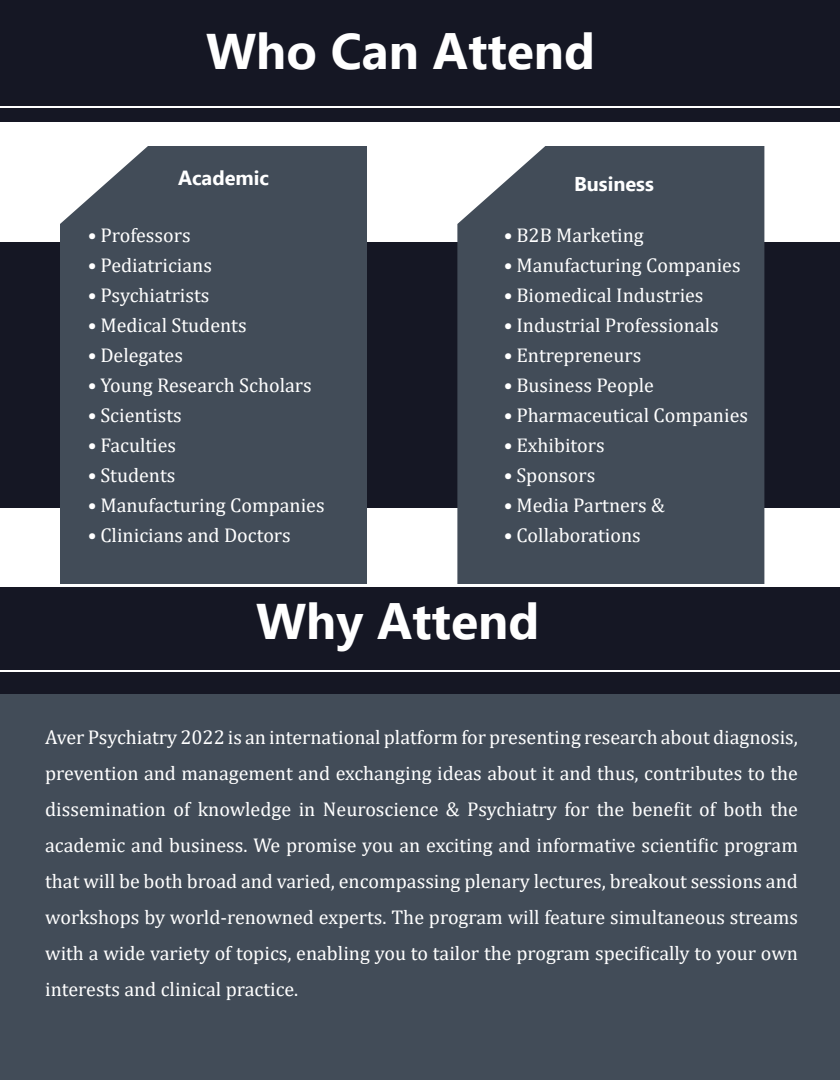
<style>
.page{position:relative;width:840px;height:1080px;background:#fff}
.page>*{position:absolute;margin:0;border:0;box-sizing:border-box;transform-origin:0 0}
.t1{font:700 50px "Ebrima";color:#fff}
.t2{font:20px/36px "Cambria";color:#fff;text-align:justify}
.t3{font:700 20px "Ebrima";color:#fff}
</style>
<div class="page">
<div style="left:0;top:242px;width:840px;height:266px;background:#151724"></div>
<div style="left:0;top:641px;width:840px;height:439px;background:#424c58"></div>
<div style="left:0;top:0;width:840px;height:122px;background:#151724"></div>
<hr style="left:0;top:106px;width:840px;height:2px;background:#fff">
<div style="left:60px;top:146px;width:307px;height:438px;background:#424c58"></div>
<div style="left:457px;top:146px;width:307px;height:438px;background:#424c58"></div>
<div style="left:0;top:588px;width:840px;height:106px;background:#151724"></div>
<hr style="left:0;top:670px;width:840px;height:2px;background:#fff">
<h1 class="t1" style="left:206px;top:12px;width:391px">Who Can Attend</h1>
<p class="t3" style="left:178px;top:162px;width:93px">Academic</p>
<p class="t3" style="left:574px;top:168px;width:81px">Business</p>
<p class="t2" style="left:504px;top:217px;width:142px">• B2B Marketing</p>
<p class="t2" style="left:504px;top:247px;width:238px">• Manufacturing Companies</p>
<p class="t2" style="left:504px;top:277px;width:201px">• Biomedical Industries</p>
<p class="t2" style="left:504px;top:307px;width:217px">• Industrial Professionals</p>
<p class="t2" style="left:504px;top:337px;width:139px">• Entrepreneurs</p>
<p class="t2" style="left:504px;top:367px;width:152px">• Business People</p>
<p class="t2" style="left:504px;top:397px;width:246px">• Pharmaceutical Companies</p>
<p class="t2" style="left:504px;top:427px;width:102px">• Exhibitors</p>
<p class="t2" style="left:504px;top:457px;width:93px">• Sponsors</p>
<p class="t2" style="left:504px;top:487px;width:163px">• Media Partners &amp;</p>
<p class="t2" style="left:504px;top:517px;width:139px">• Collaborations</p>
<p class="t2" style="left:88px;top:217px;width:104px">• Professors</p>
<p class="t2" style="left:88px;top:247px;width:126px">• Pediatricians</p>
<p class="t2" style="left:88px;top:277px;width:123px">• Psychiatrists</p>
<p class="t2" style="left:88px;top:307px;width:160px">• Medical Students</p>
<p class="t2" style="left:88px;top:337px;width:97px">• Delegates</p>
<p class="t2" style="left:88px;top:367px;width:225px">• Young Research Scholars</p>
<p class="t2" style="left:88px;top:397px;width:96px">• Scientists</p>
<p class="t2" style="left:88px;top:427px;width:90px">• Faculties</p>
<p class="t2" style="left:88px;top:457px;width:89px">• Students</p>
<p class="t2" style="left:88px;top:487px;width:238px">• Manufacturing Companies</p>
<p class="t2" style="left:88px;top:517px;width:205px">• Clinicians and Doctors</p>
<h1 class="t1" style="left:256px;top:582px;width:285px">Why Attend</h1>
<p class="t2" style="left:45px;top:719px;width:754px">Aver Psychiatry 2022 is an international platform for presenting research about diagnosis, prevention and management and exchanging ideas about it and thus, contributes to the dissemination of knowledge in Neuroscience &amp; Psychiatry for the benefit of both the academic and business. We promise you an exciting and informative scientific program that will be both broad and varied, encompassing plenary lectures, breakout sessions and workshops by world-renowned experts. The program will feature simultaneous streams with a wide variety of topics, enabling you to tailor the program specifically to your own interests and clinical practice.</p>
</div>
